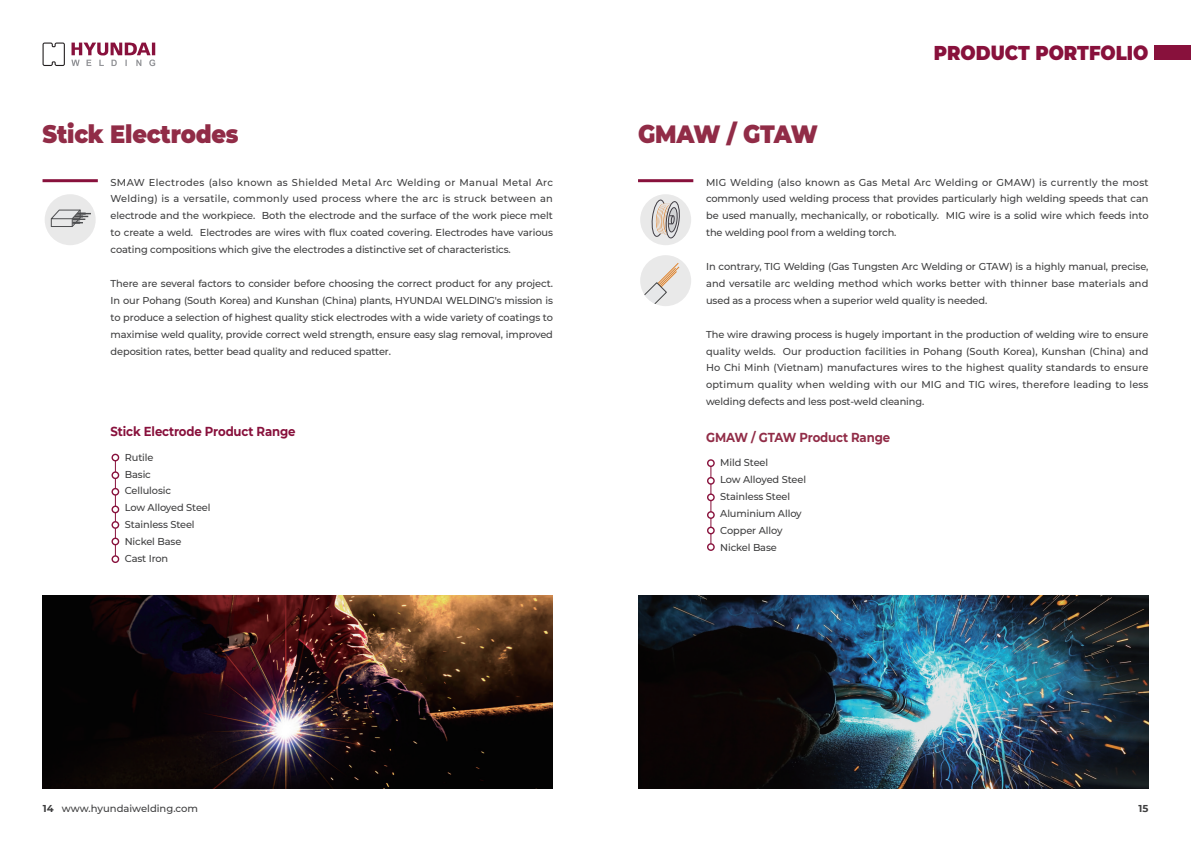
<style>
.page{position:relative;width:1191px;height:842px;background:#fff}
.page>*{position:absolute;margin:0;border:0;box-sizing:border-box;transform-origin:0 0}
.t1{font:900 25px "Montserrat";letter-spacing:-.01em;color:#912c47;scale:.9 1}
.t2{font:900 20px "Montserrat";color:#88113c;scale:.9 1}
.t3{font:700 13px "Montserrat";letter-spacing:-.01em;color:#88113c;scale:.9 1}
.t4{font:700 13px "Montserrat";letter-spacing:-.01em;color:#912c47;scale:.9 1}
.t5{font:500 10px/16.9px "Montserrat";letter-spacing:-.01em;color:#3e3e3f;text-align:justify}
.t6{font:700 10px "Montserrat";color:#3e3e3f}
.s1{font-weight:700}
</style>
<div class="page">
<svg style="left:71px;top:42px;width:84px;height:24px"></svg>
<svg style="left:43px;top:43px;width:22px;height:23px"></svg>
<hr style="left:43px;top:179px;width:55px;height:3px;background:#88113c">
<hr style="left:638px;top:179px;width:55px;height:3px;background:#88113c">
<hr style="left:710px;top:463px;width:1px;height:86px;background:#88113c">
<div style="left:707px;top:460px;width:7px;height:6px;background:#fff;border-radius:50%"></div>
<div style="left:707px;top:459px;width:7px;height:8px;border:1px solid #88113c;border-radius:50%"></div>
<div style="left:707px;top:494px;width:7px;height:6px;background:#fff;border-radius:50%"></div>
<div style="left:707px;top:493px;width:7px;height:8px;border:1px solid #88113c;border-radius:50%"></div>
<div style="left:707px;top:543px;width:7px;height:8px;border:1px solid #88113c;border-radius:50%"></div>
<div style="left:707px;top:478px;width:7px;height:6px;background:#fff;border-radius:50%"></div>
<div style="left:707px;top:477px;width:7px;height:8px;border:1px solid #88113c;border-radius:50%"></div>
<div style="left:707px;top:527px;width:7px;height:7px;background:#fff;border-radius:50%"></div>
<div style="left:707px;top:527px;width:7px;height:7px;border:1px solid #88113c;border-radius:50%"></div>
<div style="left:707px;top:511px;width:7px;height:8px;border:1px solid #88113c;border-radius:50%"></div>
<hr style="left:115px;top:457px;width:1px;height:103px;background:#88113c">
<div style="left:111px;top:454px;width:8px;height:7px;border:1px solid #88113c;border-radius:50%"></div>
<div style="left:111px;top:488px;width:8px;height:8px;border:1px solid #88113c;border-radius:50%"></div>
<div style="left:111px;top:538px;width:8px;height:7px;border:1px solid #88113c;border-radius:50%"></div>
<div style="left:111px;top:471px;width:8px;height:8px;border:1px solid #88113c;border-radius:50%"></div>
<div style="left:112px;top:522px;width:7px;height:6px;background:#fff;border-radius:50%"></div>
<div style="left:111px;top:521px;width:8px;height:8px;border:1px solid #88113c;border-radius:50%"></div>
<div style="left:111px;top:506px;width:8px;height:7px;border:1px solid #88113c;border-radius:50%"></div>
<div style="left:111px;top:555px;width:8px;height:8px;border:1px solid #88113c;border-radius:50%"></div>
<div style="left:1154px;top:45px;width:37px;height:15px;background:#88113c"></div>
<img style="left:638px;top:595px;width:510px;height:193px">
<img style="left:43px;top:595px;width:510px;height:193px">
<div style="left:640px;top:194px;width:51px;height:51px;background:#e9e9e9;border-radius:50%"></div>
<div style="left:640px;top:255px;width:51px;height:51px;background:#e9e9e9;border-radius:50%"></div>
<div style="left:45px;top:194px;width:51px;height:51px;background:#e9e9e9;border-radius:50%"></div>
<svg style="left:50px;top:209px;width:41px;height:18px"></svg>
<svg style="left:640px;top:262px;width:40px;height:43px"></svg>
<svg style="left:651px;top:199px;width:29px;height:39px"></svg>
<p class="t1" style="left:43px;top:115px;width:219px">Stick Electrodes</p>
<p class="t1" style="left:638px;top:115px;width:201px">GMAW / GTAW</p>
<p class="t2" style="left:934px;top:37px;width:240px">PRODUCT PORTFOLIO</p>
<p class="t5" style="left:111px;top:173px;width:444px">SMAW Electrodes (also known as Shielded Metal Arc Welding or Manual Metal Arc Welding) is a versatile, commonly used process where the arc is struck between an electrode and the workpiece. Both the electrode and the surface of the work piece melt to create a weld. Electrodes are wires with flux coated covering. Electrodes have various coating compositions which give the electrodes a distinctive set of characteristics.</p>
<p class="t5" style="left:111px;top:275px;width:444px">There are several factors to consider before choosing the correct product for any project.<br>In our Pohang (South Korea) and Kunshan (China) plants, HYUNDAI WELDING's mission is to produce a selection of highest quality stick electrodes with a wide variety of coatings to maximise weld quality, provide correct weld strength, ensure easy slag removal, improved deposition rates, better bead quality and reduced spatter.</p>
<p class="t3" style="left:111px;top:422px;width:207px">Stick Electrode Product Range</p>
<p class="t5" style="left:125px;top:448px;width:30px">Rutile</p>
<p class="t5" style="left:125px;top:465px;width:28px">Basic</p>
<p class="t5" style="left:125px;top:482px;width:48px">Cellulosic</p>
<p class="t5" style="left:125px;top:499px;width:87px">Low Alloyed Steel</p>
<p class="t5" style="left:125px;top:516px;width:71px">Stainless Steel</p>
<p class="t5" style="left:125px;top:533px;width:58px">Nickel Base</p>
<p class="t5" style="left:125px;top:550px;width:45px">Cast Iron</p>
<p class="t5" style="left:706px;top:173px;width:444px">MIG Welding (also known as Gas Metal Arc Welding or GMAW) is currently the most commonly used welding process that provides particularly high welding speeds that can be used manually, mechanically, or robotically. MIG wire is a solid wire which feeds into the welding pool from a welding torch.</p>
<p class="t5" style="left:706px;top:258px;width:444px">In contrary, TIG Welding (Gas Tungsten Arc Welding or GTAW) is a highly manual, precise, and versatile arc welding method which works better with thinner base materials and used as a process when a superior weld quality is needed.</p>
<p class="t5" style="left:706px;top:325px;width:444px">The wire drawing process is hugely important in the production of welding wire to ensure quality welds. Our production facilities in Pohang (South Korea), Kunshan (China) and Ho Chi Minh (Vietnam) manufactures wires to the highest quality standards to ensure optimum quality when welding with our MIG and TIG wires, therefore leading to less welding defects and less post-weld cleaning.</p>
<p class="t4" style="left:706px;top:428px;width:206px">GMAW / GTAW Product Range</p>
<p class="t5" style="left:720px;top:454px;width:49px">Mild Steel</p>
<p class="t5" style="left:720px;top:471px;width:87px">Low Alloyed Steel</p>
<p class="t5" style="left:720px;top:488px;width:71px">Stainless Steel</p>
<p class="t5" style="left:720px;top:505px;width:83px">Aluminium Alloy</p>
<p class="t5" style="left:720px;top:521px;width:64px">Copper Alloy</p>
<p class="t5" style="left:720px;top:538px;width:58px">Nickel Base</p>
<p class="t5" style="left:43px;top:800px;width:157px"><span class="s1">14</span> www.hyundaiwelding.com</p>
<p class="t6" style="left:1138px;top:801px;width:11px">15</p>
</div>
